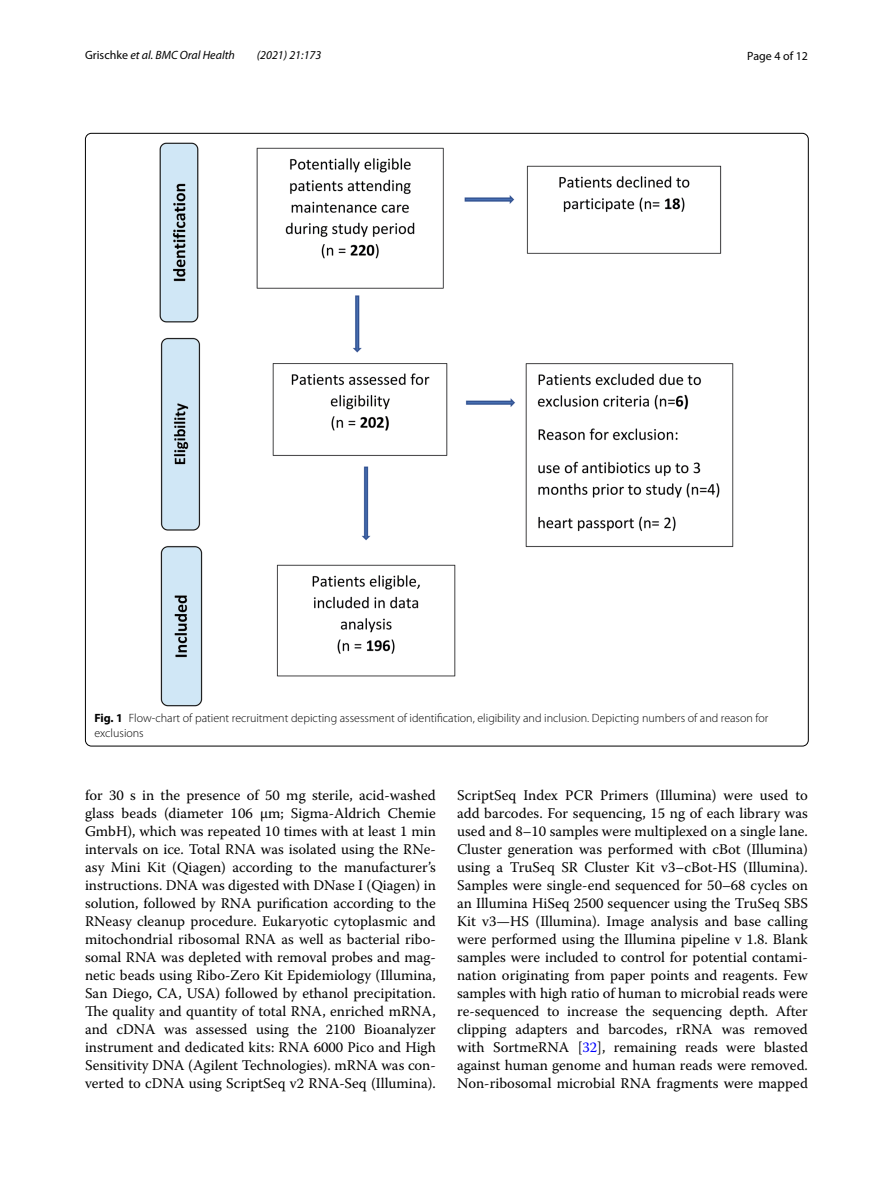
<style>
.page{position:relative;width:893px;height:1187px;background:#fff}
.page>*{position:absolute;margin:0;border:0;box-sizing:border-box;transform-origin:0 0}
.t1{font:14.7px/18px "Warnock Pro";color:#000;text-align:justify}
.t2{font:300 12px/15px "Myriad Pro";color:#000}
.t3{font:italic 12px "Myriad Pro";color:#000}
.t4{font:12px "Myriad Pro";color:#000}
.s1{font-style:normal}
.s2{font-weight:700}
.s3{color:#00f}
</style>
<div class="page">
<img style="left:160px;top:142px;width:574px;height:564px">
<p class="t3" style="left:85px;top:48px;width:151px"><span class="s1">Grischke</span> et al. BMC Oral Health</p>
<p class="t3" style="left:257px;top:48px;width:66px">(2021) 21:173</p>
<p class="t4" style="left:747px;top:48px;width:62px">Page 4 of 12</p>
<p class="t2" style="left:94px;top:710px;width:675px"><span class="s2">Fig. 1</span> Flow-chart of patient recruitment depicting assessment of identification, eligibility and inclusion. Depicting numbers of and reason for exclusions</p>
<p class="t1" style="left:85px;top:785px;width:352px">for 30 s in the presence of 50 mg sterile, acid-washed glass beads (diameter 106 μm; Sigma-Aldrich Chemie GmbH), which was repeated 10 times with at least 1 min intervals on ice. Total RNA was isolated using the RNe&shy;asy Mini Kit (Qiagen) according to the manufacturer’s instructions. DNA was digested with DNase I (Qiagen) in solution, followed by RNA purification according to the RNeasy cleanup procedure. Eukaryotic cytoplasmic and mitochondrial ribosomal RNA as well as bacterial ribo&shy;somal RNA was depleted with removal probes and mag&shy;netic beads using Ribo-Zero Kit Epidemiology (Illumina, San Diego, CA, USA) followed by ethanol precipitation.<br>The quality and quantity of total RNA, enriched mRNA, and cDNA was assessed using the 2100 Bioanalyzer instrument and dedicated kits: RNA 6000 Pico and High Sensitivity DNA (Agilent Technologies). mRNA was con&shy;verted to cDNA using ScriptSeq v2 RNA-Seq (Illumina).</p>
<p class="t1" style="left:457px;top:785px;width:352px">ScriptSeq Index PCR Primers (Illumina) were used to add barcodes. For sequencing, 15 ng of each library was used and 8–10 samples were multiplexed on a single lane.<br>Cluster generation was performed with cBot (Illumina) using a TruSeq SR Cluster Kit v3–cBot-HS (Illumina).<br>Samples were single-end sequenced for 50–68 cycles on an Illumina HiSeq 2500 sequencer using the TruSeq SBS Kit v3—HS (Illumina). Image analysis and base calling were performed using the Illumina pipeline v 1.8. Blank samples were included to control for potential contami&shy;nation originating from paper points and reagents. Few samples with high ratio of human to microbial reads were re-sequenced to increase the sequencing depth. After clipping adapters and barcodes, rRNA was removed with SortmeRNA [<span class="s3">32</span>], remaining reads were blasted against human genome and human reads were removed.<br>Non-ribosomal microbial RNA fragments were mapped</p>
</div>
